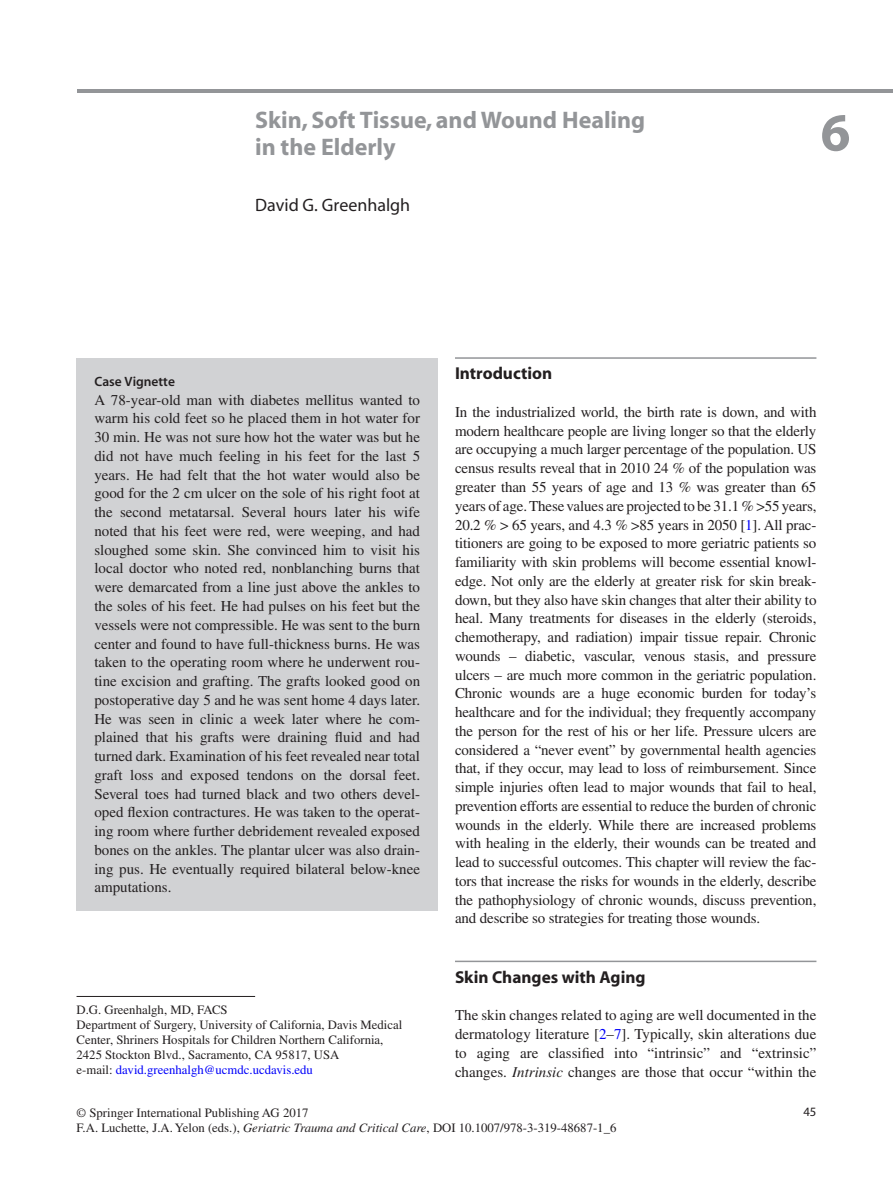
<style>
.page{position:relative;width:893px;height:1187px;background:#fff}
.page>*{position:absolute;margin:0;border:0;box-sizing:border-box;transform-origin:0 0}
.t1{font:700 54px "Fxjxdj Myriad";color:#939598}
.t2{font:700 24px/27px "Fxjxdj Myriad";color:#939598}
.t3{font:18px "Vvjhhv Myriad";color:#231f20}
.t4{font:700 17.25px "Fxjxdj Myriad";color:#231f20}
.t5{font:15px/18.8px "Kgwptt Times";color:#231f20;text-align:justify}
.t6{font:600 13.5px "Wfmgtv Myriad";color:#231f20}
.t7{font:12.75px/15px "Kgwptt Times";color:#231f20}
.t8{font:12.75px "Hwdncp Times";color:#231f20}
.t9{font:12.75px "Njgpyq Myriad";color:#231f20}
.s1{color:#0000fa}
.s2{font-family:"Mpmyfb Times";font-style:italic}
.s3{font-family:"Mbxwtd Times";font-style:italic}
</style>
<div class="page">
<hr style="left:77px;top:89px;width:816px;height:3px;background:#939598">
<hr style="left:455px;top:357px;width:361px;height:2px;background:#939598">
<hr style="left:455px;top:960px;width:361px;height:2px;background:#939598">
<hr style="left:77px;top:995px;width:178px;height:1px;background:#231f20">
<div style="left:77px;top:358px;width:361px;height:552px;background:#d1d2d4"></div>
<h2 class="t2" style="left:255px;top:107px;width:392px">Skin, Soft Tissue, and Wound Healing in the Elderly</h2>
<p class="t3" style="left:255px;top:196px;width:157px">David G. Greenhalgh</p>
<h1 class="t1" style="left:820px;top:105px;width:31px">6</h1>
<p class="t6" style="left:94px;top:374px;width:82px">Case Vignette</p>
<p class="t5" style="left:94px;top:390px;width:327px">A 78-year-old man with diabetes mellitus wanted to warm his cold feet so he placed them in hot water for 30 min. He was not sure how hot the water was but he did not have much feeling in his feet for the last 5 years. He had felt that the hot water would also be good for the 2 cm ulcer on the sole of his right foot at the second metatarsal. Several hours later his wife noted that his feet were red, were weeping, and had sloughed some skin. She convinced him to visit his local doctor who noted red, nonblanching burns that were demarcated from a line just above the ankles to the soles of his feet. He had pulses on his feet but the vessels were not compressible. He was sent to the burn center and found to have full-thickness burns. He was taken to the operating room where he underwent rou&shy;tine excision and grafting. The grafts looked good on postoperative day 5 and he was sent home 4 days later.<br>He was seen in clinic a week later where he com&shy;plained that his grafts were draining fluid and had turned dark. Examination of his feet revealed near total graft loss and exposed tendons on the dorsal feet.<br>Several toes had turned black and two others devel&shy;oped flexion contractures. He was taken to the operat&shy;ing room where further debridement revealed exposed bones on the ankles. The plantar ulcer was also drain&shy;ing pus. He eventually required bilateral below-knee amputations.</p>
<p class="t7" style="left:77px;top:1002px;width:327px">D.G. Greenhalgh, MD, FACS<br>Department of Surgery, University of California, Davis Medical Center, Shriners Hospitals for Children Northern California, 2425 Stockton Blvd., Sacramento, CA 95817, USA<br>e-mail: <span class="s1">david.greenhalgh@ucmdc.ucdavis.edu</span></p>
<p class="t4" style="left:455px;top:365px;width:99px">Introduction</p>
<p class="t5" style="left:455px;top:402px;width:363px">In the industrialized world, the birth rate is down, and with modern healthcare people are living longer so that the elderly are occupying a much larger percentage of the population. US census results reveal that in 2010 24 % of the population was greater than 55 years of age and 13 % was greater than 65 years of age. These values are projected to be 31.1 % &gt;55 years, 20.2 % &gt; 65 years, and 4.3 % &gt;85 years in 2050 [<span class="s1">1</span>]. All prac&shy;titioners are going to be exposed to more geriatric patients so familiarity with skin problems will become essential knowl&shy;edge. Not only are the elderly at greater risk for skin break&shy;down, but they also have skin changes that alter their ability to heal. Many treatments for diseases in the elderly (steroids, chemotherapy, and radiation) impair tissue repair. Chronic wounds – diabetic, vascular, venous stasis, and pressure ulcers – are much more common in the geriatric population.<br>Chronic wounds are a huge economic burden for today’s healthcare and for the individual; they frequently accompany the person for the rest of his or her life. Pressure ulcers are considered a “never event” by governmental health agencies that, if they occur, may lead to loss of reimbursement. Since simple injuries often lead to major wounds that fail to heal, prevention efforts are essential to reduce the burden of chronic wounds in the elderly. While there are increased problems with healing in the elderly, their wounds can be treated and lead to successful outcomes. This chapter will review the fac&shy;tors that increase the risks for wounds in the elderly, describe the pathophysiology of chronic wounds, discuss prevention, and describe so strategies for treating those wounds.</p>
<p class="t4" style="left:455px;top:968px;width:192px">Skin Changes with Aging</p>
<p class="t5" style="left:455px;top:1005px;width:363px">The skin changes related to aging are well documented in the dermatology literature [<span class="s1">2</span>–<span class="s1">7</span>]. Typically, skin alterations due to aging are classified into “intrinsic” and “extrinsic” changes. <span class="s2">Intrinsic</span> changes are those that occur “within the</p>
<p class="t8" style="left:77px;top:1105px;width:233px">© Springer International Publishing AG 2017</p>
<p class="t9" style="left:803px;top:1105px;width:14px">45</p>
<p class="t8" style="left:77px;top:1120px;width:541px">F.A. Luchette, J.A. Yelon (eds.), <span class="s3">Geriatric Trauma and Critical Care</span>, DOI 10.1007/978-3-319-48687-1_6</p>
</div>
